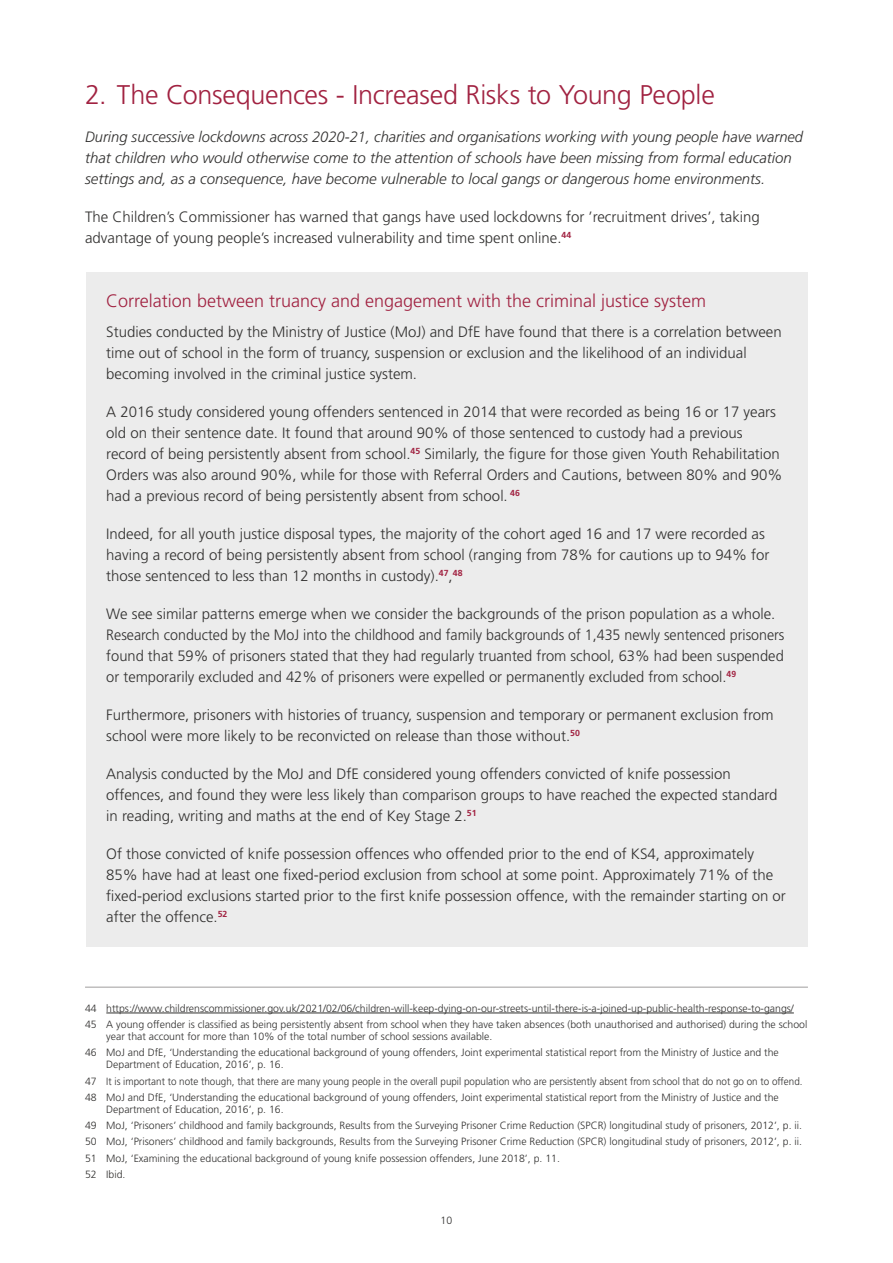
<style>
.page{position:relative;width:893px;height:1263px;background:#fff}
.page>*{position:absolute;margin:0;border:0;box-sizing:border-box;transform-origin:0 0}
.t1{font:300 27px "Frutiger LT Std";letter-spacing:-.01em;color:#a12241}
.t2{font:300 18px "Frutiger LT Std";color:#a12241}
.t3{font:300 15px/21px "Frutiger LT Std";color:#31302f}
.t4{font:italic 300 15px/21px "Frutiger LT Std";color:#31302f}
.t5{font:300 10.5px/16.2px "Frutiger LT Std";color:#31302f}
</style>
<div class="page">
<hr style="left:85px;top:987px;width:723px;height:1px;background:#9f9d9d">
<hr style="left:106px;top:1013px;width:688px;height:1px;background:#31302f">
<div style="left:86px;top:273px;width:721px;height:60px;background:#ececec"></div>
<div style="left:86px;top:304px;width:721px;height:100px;background:#ececec"></div>
<div style="left:86px;top:384px;width:721px;height:142px;background:#ececec"></div>
<div style="left:86px;top:506px;width:721px;height:100px;background:#ececec"></div>
<div style="left:86px;top:586px;width:721px;height:121px;background:#ececec"></div>
<div style="left:86px;top:687px;width:721px;height:79px;background:#ececec"></div>
<div style="left:86px;top:746px;width:721px;height:100px;background:#ececec"></div>
<div style="left:86px;top:826px;width:721px;height:121px;background:#ececec"></div>
<h1 class="t1" style="left:85px;top:79px;width:631px">2. The Consequences - Increased Risks to Young People</h1>
<p class="t4" style="left:85px;top:126px;width:720px">During successive lockdowns across 2020-21, charities and organisations working with young people have warned that children who would otherwise come to the attention of schools have been missing from formal education settings and, as a consequence, have become vulnerable to local gangs or dangerous home environments.</p>
<p class="t3" style="left:85px;top:206px;width:676px">The Children’s Commissioner has warned that gangs have used lockdowns for ’recruitment drives’, taking advantage of young people’s increased vulnerability and time spent online.<sup>44</sup></p>
<p class="t2" style="left:106px;top:291px;width:601px">Correlation between truancy and engagement with the criminal justice system</p>
<p class="t3" style="left:106px;top:321px;width:677px">Studies conducted by the Ministry of Justice (MoJ) and DfE have found that there is a correlation between time out of school in the form of truancy, suspension or exclusion and the likelihood of an individual becoming involved in the criminal justice system.</p>
<p class="t3" style="left:106px;top:401px;width:678px">A 2016 study considered young offenders sentenced in 2014 that were recorded as being 16 or 17 years old on their sentence date. It found that around 90% of those sentenced to custody had a previous record of being persistently absent from school.<sup>45</sup> Similarly, the figure for those given Youth Rehabilitation Orders was also around 90%, while for those with Referral Orders and Cautions, between 80% and 90% had a previous record of being persistently absent from school. <sup>46</sup></p>
<p class="t3" style="left:106px;top:523px;width:665px">Indeed, for all youth justice disposal types, the majority of the cohort aged 16 and 17 were recorded as having a record of being persistently absent from school (ranging from 78% for cautions up to 94% for those sentenced to less than 12 months in custody).<sup>47</sup>,<sup>48</sup></p>
<p class="t3" style="left:106px;top:603px;width:680px">We see similar patterns emerge when we consider the backgrounds of the prison population as a whole.<br>Research conducted by the MoJ into the childhood and family backgrounds of 1,435 newly sentenced prisoners found that 59% of prisoners stated that they had regularly truanted from school, 63% had been suspended or temporarily excluded and 42% of prisoners were expelled or permanently excluded from school.<sup>49</sup></p>
<p class="t3" style="left:106px;top:704px;width:669px">Furthermore, prisoners with histories of truancy, suspension and temporary or permanent exclusion from school were more likely to be reconvicted on release than those without.<sup>50</sup></p>
<p class="t3" style="left:106px;top:763px;width:673px">Analysis conducted by the MoJ and DfE considered young offenders convicted of knife possession offences, and found they were less likely than comparison groups to have reached the expected standard in reading, writing and maths at the end of Key Stage 2.<sup>51</sup></p>
<p class="t3" style="left:106px;top:843px;width:681px">Of those convicted of knife possession offences who offended prior to the end of KS4, approximately 85% have had at least one fixed-period exclusion from school at some point. Approximately 71% of the fixed-period exclusions started prior to the first knife possession offence, with the remainder starting on or after the offence.<sup>52</sup></p>
<p class="t5" style="left:85px;top:1000px;width:724px">44 https://www.childrenscommissioner.gov.uk/2021/02/06/children-will-keep-dying-on-our-streets-until-there-is-a-joined-up-public-health-response-to-gangs/<br>45 A young offender is classified as being persistently absent from school when they have taken absences (both unauthorised and authorised) during the school</p>
<p class="t5" style="left:85px;top:1028px;width:695px;text-indent:21px">year that account for more than 10% of the total number of school sessions available.<br>46 MoJ and DfE, ‘Understanding the educational background of young offenders, Joint experimental statistical report from the Ministry of Justice and the</p>
<p class="t5" style="left:85px;top:1057px;width:719px;text-indent:21px">Department of Education, 2016’, p. 16.<br>47 It is important to note though, that there are many young people in the overall pupil population who are persistently absent from school that do not go on to offend.<br>48 MoJ and DfE, ‘Understanding the educational background of young offenders, Joint experimental statistical report from the Ministry of Justice and the</p>
<p class="t5" style="left:85px;top:1101px;width:718px;text-indent:21px">Department of Education, 2016’, p. 16.<br>49 MoJ, ‘Prisoners’ childhood and family backgrounds, Results from the Surveying Prisoner Crime Reduction (SPCR) longitudinal study of prisoners, 2012’, p. ii.<br>50 MoJ, ‘Prisoners’ childhood and family backgrounds, Results from the Surveying Prisoner Crime Reduction (SPCR) longitudinal study of prisoners, 2012’, p. ii.<br>51 MoJ, ‘Examining the educational background of young knife possession offenders, June 2018’, p. 11.<br>52 Ibid.</p>
<p class="t5" style="left:441px;top:1213px;width:13px">10</p>
</div>
